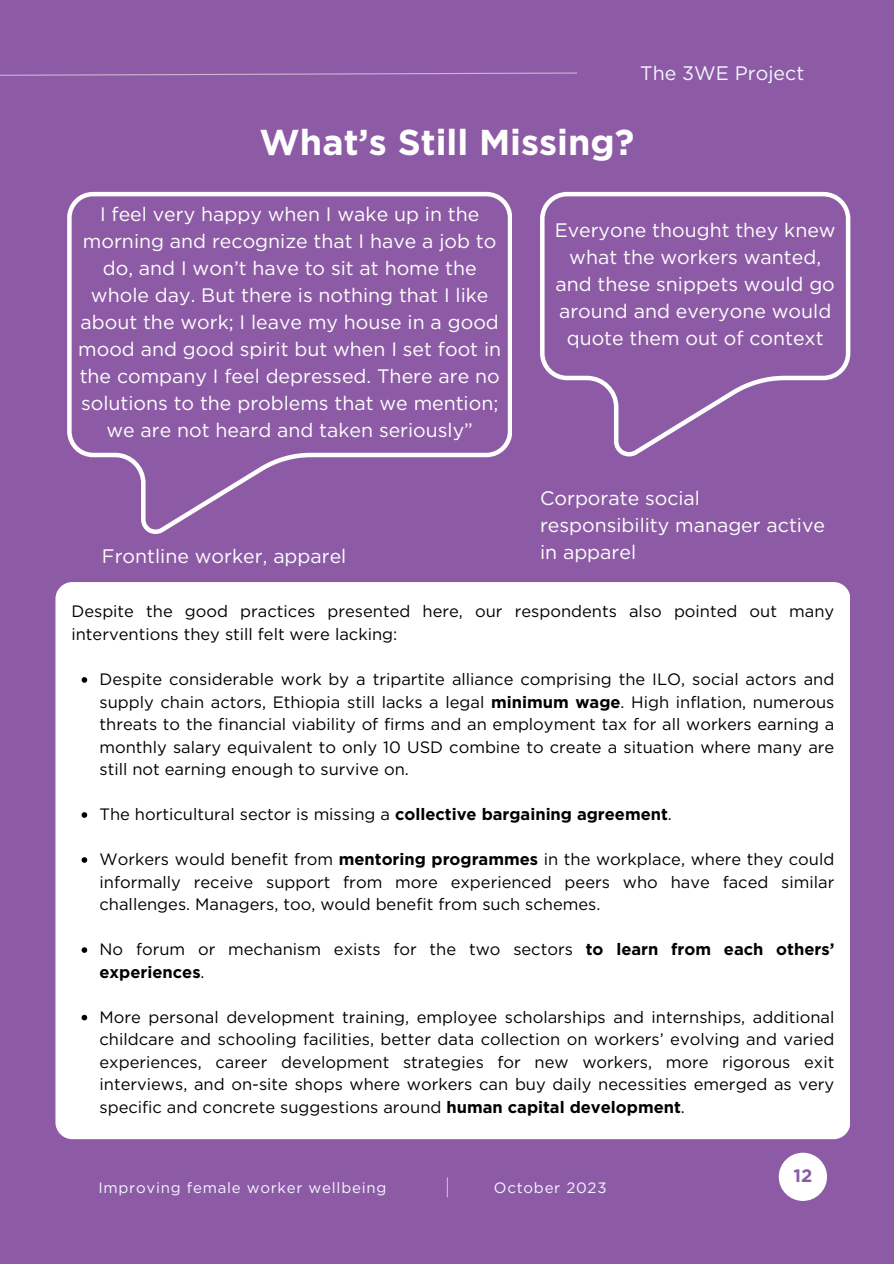
<style>
.page{position:relative;width:894px;height:1264px;background:#fff}
.page>*{position:absolute;margin:0;border:0;box-sizing:border-box;transform-origin:0 0}
.t1{font:700 36px "Gotham";color:#fff}
.t2{font:19.5px/27px "Gotham";color:#fff;text-align:center}
.t3{font:19.5px "Gotham";color:#f4f6ff}
.t4{font:700 18px "Gotham";color:#8d5ba5}
.t5{font:16.5px/22.5px "Gotham";color:#000;text-align:justify}
.t6{font:15px "Gotham";letter-spacing:.05em;color:#f4f6ff}
.s1{font-weight:700}
</style>
<div class="page">
<div style="left:0;top:0;width:893px;height:1263px;background:#8d5ba5"></div>
<div style="left:778px;top:1152px;width:48px;height:48px;background:#fff;border-radius:50%"></div>
<svg style="left:0;top:72px;width:577px;height:4px"></svg>
<div style="left:55px;top:582px;width:794px;height:557px;background:#fff;border-radius:17px"></div>
<svg style="left:67px;top:192px;width:444px;height:342px"></svg>
<svg style="left:540px;top:192px;width:310px;height:265px"></svg>
<hr style="left:446px;top:1177px;width:2px;height:20px;background:#c9b6d1">
<svg style="left:82px;top:677px;width:5px;height:5px"></svg>
<svg style="left:82px;top:812px;width:5px;height:5px"></svg>
<svg style="left:82px;top:857px;width:5px;height:5px"></svg>
<svg style="left:82px;top:947px;width:5px;height:5px"></svg>
<svg style="left:82px;top:1014px;width:5px;height:6px"></svg>
<h2 class="t3" style="left:640px;top:61px;width:165px">The 3WE Project</h2>
<h2 class="t1" style="left:259px;top:120px;width:376px">What’s Still Missing?</h2>
<h1 class="t2" style="left:78px;top:201px;width:424px">I feel very happy when I wake up in the morning and recognize that I have a job to do, and I won’t have to sit at home the whole day. But there is nothing that I like about the work; I leave my house in a good mood and good spirit but when I set foot in the company I feel depressed. There are no solutions to the problems that we mention; we are not heard and taken seriously”</h1>
<h2 class="t2" style="left:554px;top:216px;width:282px">Everyone thought they knew what the workers wanted, and these snippets would go around and everyone would quote them out of context</h2>
<p class="t2" style="left:540px;top:484px;width:286px;text-align:left">Corporate social responsibility manager active</p>
<p class="t2" style="left:102px;top:542px;width:246px">Frontline worker, apparel</p>
<p class="t2" style="left:540px;top:538px;width:98px">in apparel</p>
<h2 class="t5" style="left:71px;top:600px;width:764px">Despite the good practices presented here, our respondents also pointed out many interventions they still felt were lacking:</h2>
<p class="t5" style="left:99px;top:667px;width:736px">Despite considerable work by a tripartite alliance comprising the ILO, social actors and supply chain actors, Ethiopia still lacks a legal <span class="s1">minimum wage</span>. High inflation, numerous threats to the financial viability of firms and an employment tax for all workers earning a monthly salary equivalent to only 10 USD combine to create a situation where many are still not earning enough to survive on.</p>
<p class="t5" style="left:99px;top:802px;width:574px">The horticultural sector is missing a <span class="s1">collective bargaining agreement</span>.</p>
<p class="t5" style="left:99px;top:847px;width:736px">Workers would benefit from <span class="s1">mentoring programmes</span> in the workplace, where they could informally receive support from more experienced peers who have faced similar challenges. Managers, too, would benefit from such schemes.</p>
<p class="t5" style="left:99px;top:937px;width:736px">No forum or mechanism exists for the two sectors <span class="s1">to learn from each others’ experiences</span>.</p>
<p class="t5" style="left:99px;top:1005px;width:736px">More personal development training, employee scholarships and internships, additional childcare and schooling facilities, better data collection on workers’ evolving and varied experiences, career development strategies for new workers, more rigorous exit interviews, and on-site shops where workers can buy daily necessities emerged as very specific and concrete suggestions around <span class="s1">human capital development</span>.</p>
<p class="t6" style="left:98px;top:1178px;width:289px">Improving female worker wellbeing</p>
<p class="t6" style="left:493px;top:1178px;width:114px">October 2023</p>
<h2 class="t4" style="left:793px;top:1165px;width:20px">12</h2>
</div>
